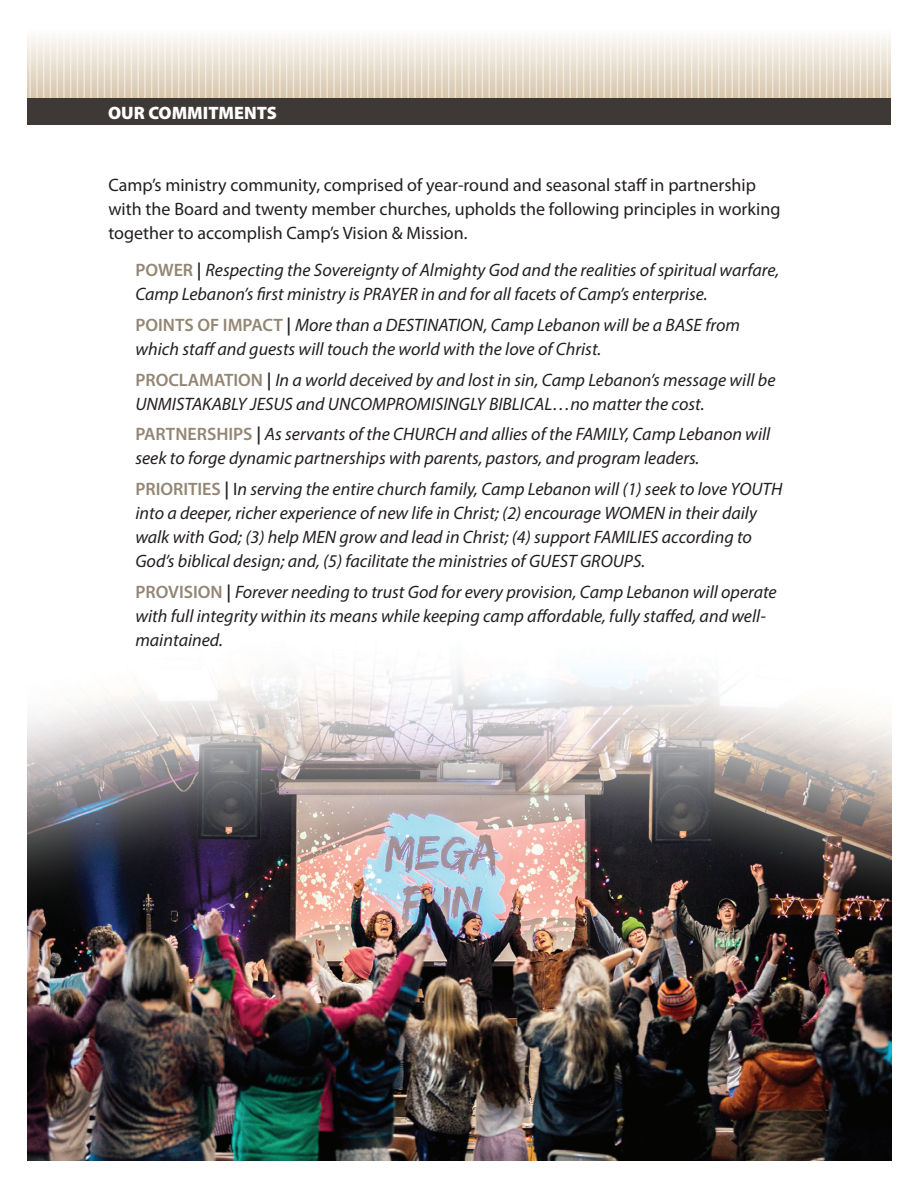
<style>
.page{position:relative;width:918px;height:1188px;background:#fff}
.page>*{position:absolute;margin:0;border:0;box-sizing:border-box;transform-origin:0 0}
.t1{font:italic 18px/24px "Myriad Pro";color:#231f20}
.t2{font:18px/24px "Myriad Pro";color:#231f20}
.t3{font:900 18px "Myriad Pro";color:#fff}
.s1{font-weight:600;font-style:normal;color:#938674}
.s2{font-weight:600;font-style:normal}
.s3{font-style:normal}
</style>
<div class="page">
<img style="left:27px;top:669px;width:864px;height:492px">
<svg style="left:27px;top:36px;width:864px;height:63px;background:#e5dccd"></svg>
<hr style="left:401px;top:27px;width:1px;height:85px;background:#fff">
<hr style="left:407px;top:27px;width:2px;height:85px;background:#fff">
<hr style="left:414px;top:27px;width:2px;height:85px;background:#fff">
<hr style="left:421px;top:27px;width:1px;height:85px;background:#fff">
<hr style="left:428px;top:27px;width:1px;height:85px;background:#fff">
<hr style="left:434px;top:27px;width:2px;height:85px;background:#fff">
<hr style="left:441px;top:27px;width:2px;height:85px;background:#fff">
<hr style="left:448px;top:27px;width:1px;height:85px;background:#fff">
<hr style="left:455px;top:27px;width:1px;height:85px;background:#fff">
<hr style="left:461px;top:27px;width:2px;height:85px;background:#fff">
<hr style="left:468px;top:27px;width:2px;height:85px;background:#fff">
<hr style="left:475px;top:27px;width:1px;height:85px;background:#fff">
<hr style="left:482px;top:27px;width:1px;height:85px;background:#fff">
<hr style="left:488px;top:27px;width:2px;height:85px;background:#fff">
<hr style="left:495px;top:27px;width:2px;height:85px;background:#fff">
<hr style="left:502px;top:27px;width:1px;height:85px;background:#fff">
<hr style="left:509px;top:27px;width:1px;height:85px;background:#fff">
<hr style="left:515px;top:27px;width:2px;height:85px;background:#fff">
<hr style="left:522px;top:27px;width:2px;height:85px;background:#fff">
<hr style="left:529px;top:27px;width:1px;height:85px;background:#fff">
<hr style="left:536px;top:27px;width:1px;height:85px;background:#fff">
<hr style="left:542px;top:27px;width:2px;height:85px;background:#fff">
<hr style="left:549px;top:27px;width:2px;height:85px;background:#fff">
<hr style="left:556px;top:27px;width:1px;height:85px;background:#fff">
<hr style="left:563px;top:27px;width:1px;height:85px;background:#fff">
<hr style="left:569px;top:27px;width:2px;height:85px;background:#fff">
<hr style="left:576px;top:27px;width:2px;height:85px;background:#fff">
<hr style="left:583px;top:27px;width:1px;height:85px;background:#fff">
<hr style="left:590px;top:27px;width:1px;height:85px;background:#fff">
<hr style="left:596px;top:27px;width:2px;height:85px;background:#fff">
<hr style="left:603px;top:27px;width:2px;height:85px;background:#fff">
<hr style="left:610px;top:27px;width:1px;height:85px;background:#fff">
<hr style="left:617px;top:27px;width:1px;height:85px;background:#fff">
<hr style="left:623px;top:27px;width:2px;height:85px;background:#fff">
<hr style="left:630px;top:27px;width:2px;height:85px;background:#fff">
<hr style="left:637px;top:27px;width:1px;height:85px;background:#fff">
<hr style="left:644px;top:27px;width:1px;height:85px;background:#fff">
<hr style="left:650px;top:27px;width:2px;height:85px;background:#fff">
<hr style="left:657px;top:27px;width:2px;height:85px;background:#fff">
<hr style="left:664px;top:27px;width:1px;height:85px;background:#fff">
<hr style="left:671px;top:27px;width:1px;height:85px;background:#fff">
<hr style="left:677px;top:27px;width:2px;height:85px;background:#fff">
<hr style="left:684px;top:27px;width:2px;height:85px;background:#fff">
<hr style="left:691px;top:27px;width:1px;height:85px;background:#fff">
<hr style="left:698px;top:27px;width:1px;height:85px;background:#fff">
<hr style="left:704px;top:27px;width:2px;height:85px;background:#fff">
<hr style="left:711px;top:27px;width:2px;height:85px;background:#fff">
<hr style="left:718px;top:27px;width:1px;height:85px;background:#fff">
<hr style="left:725px;top:27px;width:1px;height:85px;background:#fff">
<hr style="left:731px;top:27px;width:2px;height:85px;background:#fff">
<hr style="left:738px;top:27px;width:2px;height:85px;background:#fff">
<hr style="left:745px;top:27px;width:1px;height:85px;background:#fff">
<hr style="left:752px;top:27px;width:1px;height:85px;background:#fff">
<hr style="left:758px;top:27px;width:2px;height:85px;background:#fff">
<hr style="left:765px;top:27px;width:2px;height:85px;background:#fff">
<hr style="left:772px;top:27px;width:1px;height:85px;background:#fff">
<hr style="left:779px;top:27px;width:1px;height:85px;background:#fff">
<hr style="left:785px;top:27px;width:2px;height:85px;background:#fff">
<hr style="left:792px;top:27px;width:2px;height:85px;background:#fff">
<hr style="left:799px;top:27px;width:1px;height:85px;background:#fff">
<hr style="left:806px;top:27px;width:1px;height:85px;background:#fff">
<hr style="left:812px;top:27px;width:2px;height:85px;background:#fff">
<hr style="left:819px;top:27px;width:2px;height:85px;background:#fff">
<hr style="left:826px;top:27px;width:1px;height:85px;background:#fff">
<hr style="left:833px;top:27px;width:1px;height:85px;background:#fff">
<hr style="left:839px;top:27px;width:2px;height:85px;background:#fff">
<hr style="left:846px;top:27px;width:2px;height:85px;background:#fff">
<hr style="left:853px;top:27px;width:1px;height:85px;background:#fff">
<hr style="left:860px;top:27px;width:1px;height:85px;background:#fff">
<hr style="left:866px;top:27px;width:2px;height:85px;background:#fff">
<hr style="left:873px;top:27px;width:2px;height:85px;background:#fff">
<hr style="left:880px;top:27px;width:1px;height:85px;background:#fff">
<hr style="left:887px;top:27px;width:1px;height:85px;background:#fff">
<hr style="left:394px;top:27px;width:1px;height:85px;background:#fff">
<hr style="left:387px;top:27px;width:2px;height:85px;background:#fff">
<hr style="left:380px;top:27px;width:2px;height:85px;background:#fff">
<hr style="left:374px;top:27px;width:1px;height:85px;background:#fff">
<hr style="left:367px;top:27px;width:1px;height:85px;background:#fff">
<hr style="left:360px;top:27px;width:2px;height:85px;background:#fff">
<hr style="left:353px;top:27px;width:2px;height:85px;background:#fff">
<hr style="left:347px;top:27px;width:1px;height:85px;background:#fff">
<hr style="left:340px;top:27px;width:1px;height:85px;background:#fff">
<hr style="left:333px;top:27px;width:2px;height:85px;background:#fff">
<hr style="left:326px;top:27px;width:2px;height:85px;background:#fff">
<hr style="left:320px;top:27px;width:1px;height:85px;background:#fff">
<hr style="left:313px;top:27px;width:1px;height:85px;background:#fff">
<hr style="left:306px;top:27px;width:2px;height:85px;background:#fff">
<hr style="left:299px;top:27px;width:2px;height:85px;background:#fff">
<hr style="left:293px;top:27px;width:1px;height:85px;background:#fff">
<hr style="left:286px;top:27px;width:1px;height:85px;background:#fff">
<hr style="left:279px;top:27px;width:2px;height:85px;background:#fff">
<hr style="left:272px;top:27px;width:2px;height:85px;background:#fff">
<hr style="left:266px;top:27px;width:1px;height:85px;background:#fff">
<hr style="left:259px;top:27px;width:1px;height:85px;background:#fff">
<hr style="left:252px;top:27px;width:2px;height:85px;background:#fff">
<hr style="left:245px;top:27px;width:2px;height:85px;background:#fff">
<hr style="left:239px;top:27px;width:1px;height:85px;background:#fff">
<hr style="left:232px;top:27px;width:1px;height:85px;background:#fff">
<hr style="left:225px;top:27px;width:2px;height:85px;background:#fff">
<hr style="left:218px;top:27px;width:2px;height:85px;background:#fff">
<hr style="left:212px;top:27px;width:1px;height:85px;background:#fff">
<hr style="left:205px;top:27px;width:1px;height:85px;background:#fff">
<hr style="left:198px;top:27px;width:2px;height:85px;background:#fff">
<hr style="left:191px;top:27px;width:2px;height:85px;background:#fff">
<hr style="left:185px;top:27px;width:1px;height:85px;background:#fff">
<hr style="left:178px;top:27px;width:1px;height:85px;background:#fff">
<hr style="left:171px;top:27px;width:2px;height:85px;background:#fff">
<hr style="left:164px;top:27px;width:2px;height:85px;background:#fff">
<hr style="left:158px;top:27px;width:1px;height:85px;background:#fff">
<hr style="left:151px;top:27px;width:1px;height:85px;background:#fff">
<hr style="left:144px;top:27px;width:2px;height:85px;background:#fff">
<hr style="left:137px;top:27px;width:2px;height:85px;background:#fff">
<hr style="left:131px;top:27px;width:1px;height:85px;background:#fff">
<hr style="left:124px;top:27px;width:1px;height:85px;background:#fff">
<hr style="left:117px;top:27px;width:2px;height:85px;background:#fff">
<hr style="left:110px;top:27px;width:2px;height:85px;background:#fff">
<hr style="left:104px;top:27px;width:1px;height:85px;background:#fff">
<hr style="left:97px;top:27px;width:1px;height:85px;background:#fff">
<hr style="left:90px;top:27px;width:2px;height:85px;background:#fff">
<hr style="left:83px;top:27px;width:2px;height:85px;background:#fff">
<hr style="left:77px;top:27px;width:1px;height:85px;background:#fff">
<hr style="left:70px;top:27px;width:1px;height:85px;background:#fff">
<hr style="left:63px;top:27px;width:2px;height:85px;background:#fff">
<hr style="left:56px;top:27px;width:2px;height:85px;background:#fff">
<hr style="left:50px;top:27px;width:1px;height:85px;background:#fff">
<hr style="left:43px;top:27px;width:1px;height:85px;background:#fff">
<hr style="left:36px;top:27px;width:2px;height:85px;background:#fff">
<hr style="left:29px;top:27px;width:2px;height:85px;background:#fff">
<div style="left:27px;top:99px;width:864px;height:26px;background:#3e3936"></div>
<p class="t3" style="left:108px;top:101px;width:170px">OUR COMMITMENTS</p>
<p class="t2" style="left:108px;top:172px;width:674px">Camp’s ministry community, comprised of year-round and seasonal staff in partnership with the Board and twenty member churches, upholds the following principles in working together to accomplish Camp’s Vision &amp; Mission.</p>
<p class="t1" style="left:135px;top:258px;width:645px"><span class="s1">POWER</span> <span class="s2">|</span> Respecting the Sovereignty of Almighty God and the realities of spiritual warfare,<br>Camp Lebanon’s first ministry is PRAYER in and for all facets of Camp’s enterprise.</p>
<p class="t1" style="left:135px;top:313px;width:606px"><span class="s1">POINTS OF IMPACT</span> <span class="s2">|</span> More than a DESTINATION, Camp Lebanon will be a BASE from which staff and guests will touch the world with the love of Christ.</p>
<p class="t1" style="left:135px;top:367px;width:642px"><span class="s1">PROCLAMATION</span> <span class="s2">|</span> In a world deceived by and lost in sin, Camp Lebanon’s message will be<br>UNMISTAKABLY JESUS and UNCOMPROMISINGLY BIBLICAL…no matter the cost.</p>
<p class="t1" style="left:135px;top:422px;width:637px"><span class="s1">PARTNERSHIPS</span> <span class="s2">|</span> As servants of the CHURCH and allies of the FAMILY, Camp Lebanon will seek to forge dynamic partnerships with parents, pastors, and program leaders.</p>
<p class="t1" style="left:135px;top:477px;width:649px"><span class="s1">PRIORITIES</span> <span class="s2">|</span> <span class="s3">I</span>n serving the entire church family, Camp Lebanon will (1) seek to love YOUTH into a deeper, richer experience of new life in Christ; (2) encourage WOMEN in their daily walk with God; (3) help MEN grow and lead in Christ; (4) support FAMILIES according to God’s biblical design; and, (5) facilitate the ministries of GUEST GROUPS.</p>
<p class="t1" style="left:135px;top:579px;width:643px"><span class="s1">PROVISION</span> <span class="s2">|</span> Forever needing to trust God for every provision, Camp Lebanon will operate with full integrity within its means while keeping camp affordable, fully staffed, and well&shy;maintained.</p>
</div>
